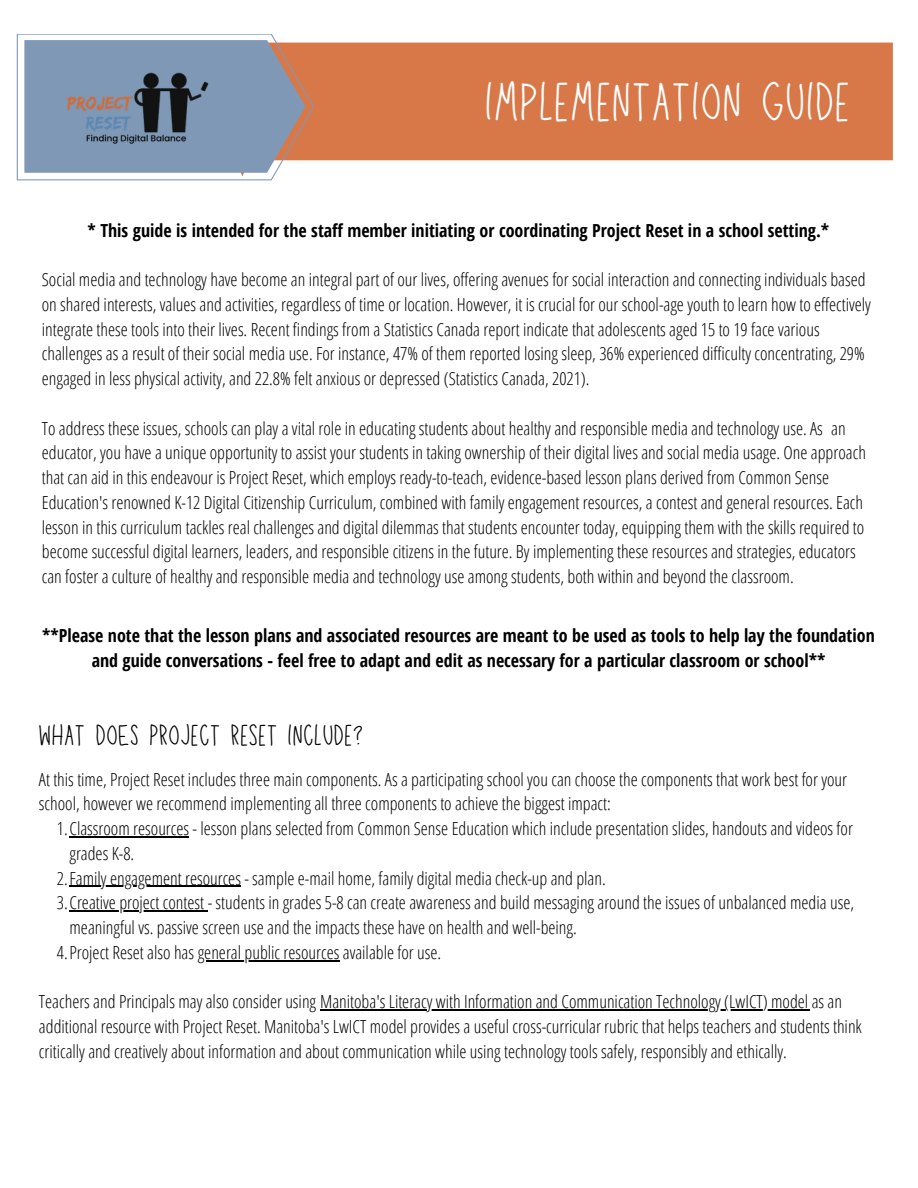
<style>
.page{position:relative;width:918px;height:1188px;background:#fff}
.page>*{position:absolute;margin:0;border:0;box-sizing:border-box;transform-origin:0 0}
.t1{font:47.1px "Louisville";color:#fff}
.t2{font:25.5px "Louisville";color:#000}
.t3{font:300 18px/24.8px "Open Sans Condensed";color:#000}
.t4{font:700 18px/24.8px "Open Sans Condensed";color:#000;text-align:center}
</style>
<div class="page">
<div style="left:314px;top:43px;width:579px;height:118px;background:#d87748"></div>
<svg style="left:17px;top:34px;width:297px;height:146px"></svg>
<img style="left:59px;top:63px;width:158px;height:89px">
<hr style="left:70px;top:836px;width:119px;height:1px;background:#000">
<hr style="left:70px;top:886px;width:171px;height:1px;background:#000">
<hr style="left:70px;top:910px;width:138px;height:2px;background:#000">
<hr style="left:198px;top:960px;width:142px;height:1px;background:#000">
<hr style="left:320px;top:1009px;width:489px;height:2px;background:#000">
<h1 class="t1" style="left:484px;top:76px;width:367px">IMPLEMENTATION GUIDE</h1>
<h3 class="t4" style="left:88px;top:217px;width:743px">* This guide is intended for the staff member initiating or coordinating Project Reset in a school setting.*</h3>
<p class="t3" style="left:42px;top:267px;width:831px">Social media and technology have become an integral part of our lives, offering avenues for social interaction and connecting individuals based on shared interests, values and activities, regardless of time or location. However, it is crucial for our school-age youth to learn how to effectively integrate these tools into their lives. Recent findings from a Statistics Canada report indicate that adolescents aged 15 to 19 face various challenges as a result of their social media use. For instance, 47% of them reported losing sleep, 36% experienced difficulty concentrating, 29% engaged in less physical activity, and 22.8% felt anxious or depressed (Statistics Canada, 2021).</p>
<p class="t3" style="left:42px;top:415px;width:826px">To address these issues, schools can play a vital role in educating students about healthy and responsible media and technology use. As an educator, you have a unique opportunity to assist your students in taking ownership of their digital lives and social media usage. One approach that can aid in this endeavour is Project Reset, which employs ready-to-teach, evidence-based lesson plans derived from Common Sense Education's renowned K-12 Digital Citizenship Curriculum, combined with family engagement resources, a contest and general resources. Each lesson in this curriculum tackles real challenges and digital dilemmas that students encounter today, equipping them with the skills required to become successful digital learners, leaders, and responsible citizens in the future. By implementing these resources and strategies, educators can foster a culture of healthy and responsible media and technology use among students, both within and beyond the classroom.</p>
<h3 class="t4" style="left:42px;top:623px;width:834px">**Please note that the lesson plans and associated resources are meant to be used as tools to help lay the foundation and guide conversations - feel free to adapt and edit as necessary for a particular classroom or school**</h3>
<h2 class="t2" style="left:38px;top:721px;width:327px">WHAT DOES PROJECT RESET INCLUDE?</h2>
<p class="t3" style="left:39px;top:766px;width:810px">At this time, Project Reset includes three main components. As a participating school you can choose the components that work best for your school, however we recommend implementing all three components to achieve the biggest impact:</p>
<p class="t3" style="left:70px;top:816px;width:785px;text-indent:-13px">1.Classroom resources - lesson plans selected from Common Sense Education which include presentation slides, handouts and videos for grades K-8.</p>
<p class="t3" style="left:57px;top:865px;width:551px">2.Family engagement resources - sample e-mail home, family digital media check-up and plan.</p>
<p class="t3" style="left:70px;top:890px;width:786px;text-indent:-13px">3.Creative project contest - students in grades 5-8 can create awareness and build messaging around the issues of unbalanced media use, meaningful vs. passive screen use and the impacts these have on health and well-being.</p>
<p class="t3" style="left:57px;top:939px;width:386px">4.Project Reset also has general public resources available for use.</p>
<p class="t3" style="left:39px;top:989px;width:824px">Teachers and Principals may also consider using Manitoba's Literacy with Information and Communication Technology (LwICT) model as an additional resource with Project Reset. Manitoba's LwICT model provides a useful cross-curricular rubric that helps teachers and students think critically and creatively about information and about communication while using technology tools safely, responsibly and ethically.</p>
</div>
